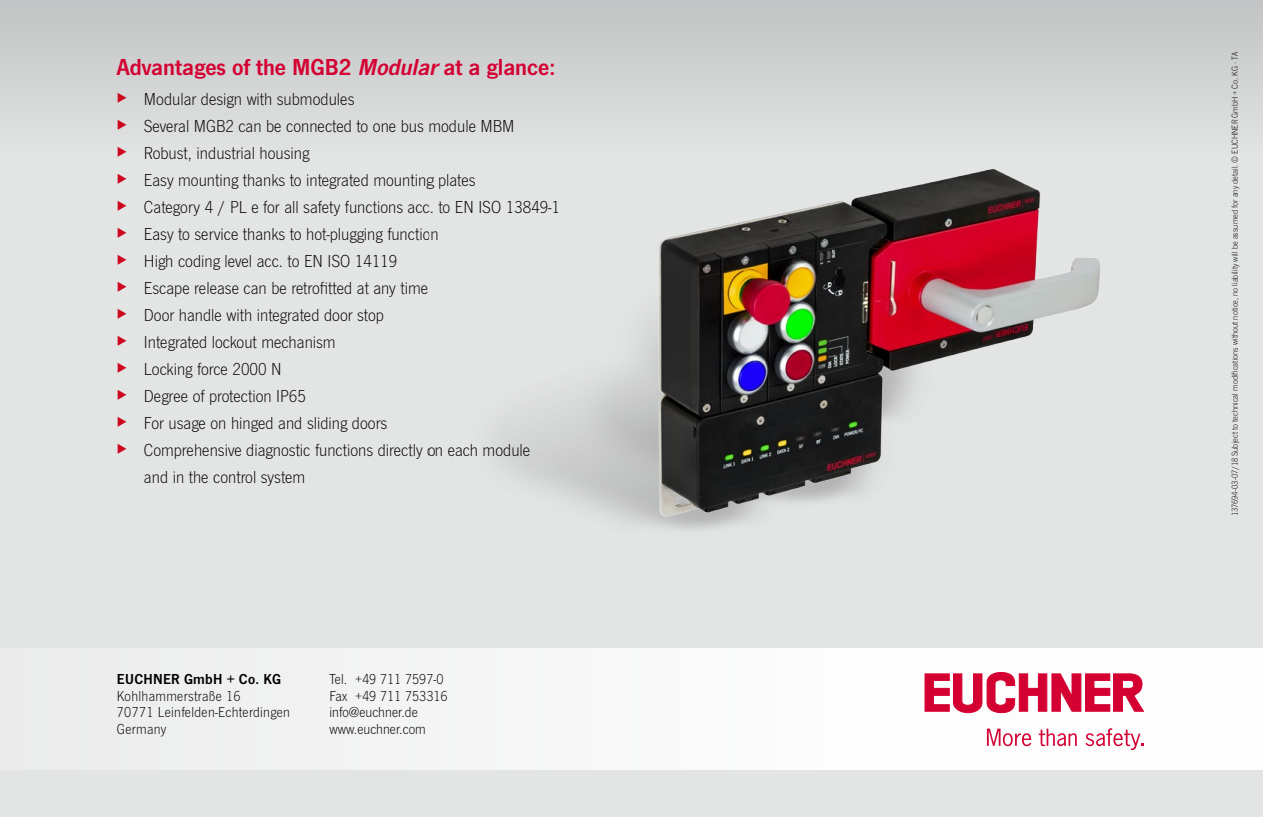
<style>
.page{position:relative;width:1263px;height:817px;background:#fff}
.page>*{position:absolute;margin:0;border:0;box-sizing:border-box;transform-origin:0 0}
.t1{font:24px "News Got Dem";color:#d40032}
.t2{font:300 18px/27px "News Got";color:#000}
.t3{font:300 15px/16.5px "News Got";letter-spacing:.005em;color:#000}
.t4{font:15px "News Got Dem";letter-spacing:.02em;color:#000}
.t5{font:300 9px "News Got";letter-spacing:.005em;color:#000}
.s1{font-style:italic}
</style>
<div class="page">
<div style="left:0;top:0;width:1263px;height:816px;background:#e3e4e4"></div>
<div style="left:0;top:0;width:1263px;height:157px;background:linear-gradient(to bottom,#c2c3c4,#e2e3e3)"></div>
<div style="left:0;top:648px;width:1263px;height:121px;background:#f7f7f8"></div>
<svg style="left:925px;top:672px;width:219px;height:40px"></svg>
<svg style="left:987px;top:728px;width:44px;height:18px"></svg>
<svg style="left:1039px;top:728px;width:38px;height:18px"></svg>
<svg style="left:1085px;top:728px;width:59px;height:21px"></svg>
<img style="left:576px;top:140px;width:420px;height:335px">
<img style="left:645px;top:164px;width:455px;height:363px">
<svg style="left:118px;top:92px;width:9px;height:10px"></svg>
<svg style="left:118px;top:119px;width:9px;height:10px"></svg>
<svg style="left:118px;top:146px;width:9px;height:10px"></svg>
<h1 class="t1" style="left:117px;top:53px;width:440px">Advantages of the MGB2 <span class="s1">Modular</span>at a glance:</h1>
<p class="t2" style="left:144px;top:85px;width:418px">Modular design with submodules<br>Several MGB2 can be connected to one bus module MBM Robust, industrial housing<br>Easy mounting thanks to integrated mounting plates<br>Category 4 / PL e for all safety functions acc. to EN ISO 13849-1<br>Easy to service thanks to hot-plugging function<br>High coding level acc. to EN ISO 14119<br>Escape release can be retrofitted at any time<br>Door handle with integrated door stop<br>Integrated lockout mechanism<br>Locking force 2000 N<br>Degree of protection IP65<br>For usage on hinged and sliding doors<br>Comprehensive diagnostic functions directly on each module<br>and in the control system</p>
<p class="t4" style="left:117px;top:670px;width:166px">EUCHNER GmbH + Co. KG</p>
<p class="t3" style="left:117px;top:687px;width:175px">Kohlhammerstraße 16<br>70771 Leinfelden-Echterdingen<br>Germany</p>
<p class="t3" style="left:330px;top:671px;width:120px">Tel. +49 711 7597-0<br>Fax +49 711 753316 info@euchner.de www.euchner.com</p>
<p class="t5" style="left:1230px;top:516px;width:465px;rotate:-90deg">137694-03-07/18 Subject to technical modifications without notice, no liability will be assumed for any detail. © EUCHNER GmbH + Co. KG · TA</p>
</div>
